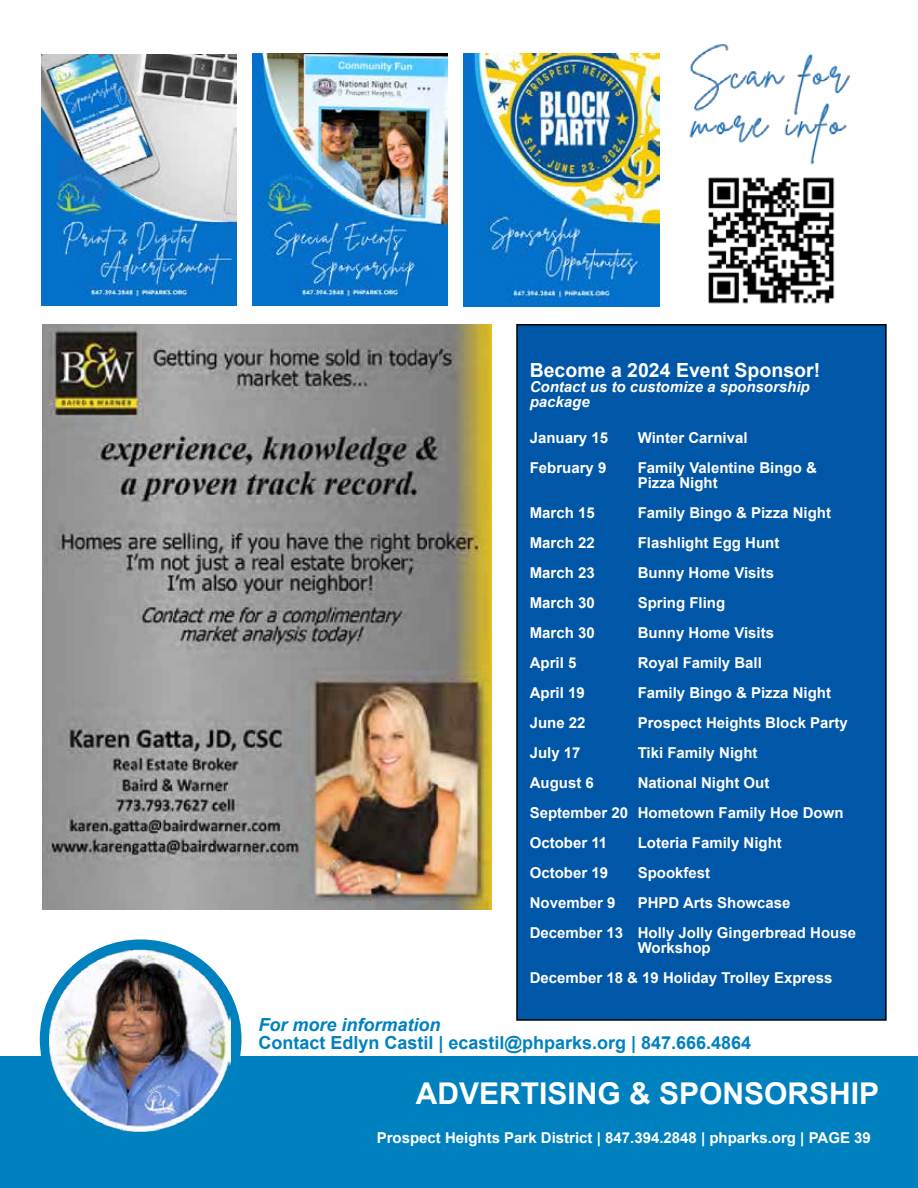
<style>
.page{position:relative;width:918px;height:1188px;background:#fff}
.page>*{position:absolute;margin:0;border:0;box-sizing:border-box;transform-origin:0 0}
.t1{font:700 30px "Arial";color:#fff}
.t2{font:700 19.5px "Arial";color:#fff}
.t3{font:700 18px "Arial";color:#0081bf}
.t4{font:italic 700 18px "Arial";color:#0081bf}
.t5{font:700 15px/30px "Arial";color:#fff}
.t6{font:italic 700 15px/15px "Arial";color:#fff}
</style>
<div class="page">
<div style="left:517px;top:325px;width:369px;height:695px;background:#0056a7"></div>
<div style="left:516px;top:324px;width:371px;height:697px;border:2px solid #000"></div>
<img style="left:42px;top:324px;width:449px;height:586px">
<div style="left:1px;top:1056px;width:917px;height:132px;background:#0081bf"></div>
<svg style="left:0;top:1056px;width:1px;height:132px"></svg>
<div style="left:41px;top:940px;width:200px;height:199px;background:#0081bf;border-radius:50%"></div>
<img style="left:49px;top:939px;width:181px;height:218px">
<img style="left:41px;top:54px;width:195px;height:252px">
<img style="left:463px;top:53px;width:197px;height:254px">
<img style="left:252px;top:53px;width:195px;height:252px">
<img style="left:689px;top:44px;width:161px;height:121px">
<img style="left:708px;top:177px;width:127px;height:127px">
<h2 class="t2" style="left:530px;top:356px;width:292px">Become a 2024 Event Sponsor!</h2>
<p class="t6" style="left:530px;top:379px;width:282px">Contact us to customize a sponsorship package</p>
<p class="t5" style="left:530px;top:422px;width:80px">January 15</p>
<p class="t5" style="left:638px;top:422px;width:111px">Winter Carnival</p>
<p class="t5" style="left:530px;top:452px;width:78px">February 9</p>
<p class="t5" style="left:638px;top:460px;width:181px;line-height:15px">Family Valentine Bingo &amp;<br>Pizza Night</p>
<p class="t5" style="left:530px;top:497px;width:67px">March 15</p>
<p class="t5" style="left:638px;top:497px;width:195px">Family Bingo &amp; Pizza Night</p>
<p class="t5" style="left:530px;top:527px;width:67px">March 22</p>
<p class="t5" style="left:638px;top:527px;width:143px">Flashlight Egg Hunt</p>
<p class="t5" style="left:530px;top:557px;width:67px">March 23</p>
<p class="t5" style="left:638px;top:557px;width:138px">Bunny Home Visits</p>
<p class="t5" style="left:530px;top:587px;width:67px">March 30</p>
<p class="t5" style="left:638px;top:587px;width:89px">Spring Fling</p>
<p class="t5" style="left:530px;top:617px;width:67px">March 30</p>
<p class="t5" style="left:638px;top:617px;width:138px">Bunny Home Visits</p>
<p class="t5" style="left:530px;top:647px;width:48px">April 5</p>
<p class="t5" style="left:638px;top:647px;width:126px">Royal Family Ball</p>
<p class="t5" style="left:530px;top:677px;width:57px">April 19</p>
<p class="t5" style="left:638px;top:677px;width:195px">Family Bingo &amp; Pizza Night</p>
<p class="t5" style="left:530px;top:707px;width:57px">June 22</p>
<p class="t5" style="left:638px;top:707px;width:212px">Prospect Heights Block Party</p>
<p class="t5" style="left:530px;top:737px;width:52px">July 17</p>
<p class="t5" style="left:638px;top:737px;width:121px">Tiki Family Night</p>
<p class="t5" style="left:530px;top:767px;width:66px">August 6</p>
<p class="t5" style="left:530px;top:767px;width:315px;text-indent:108px">National Night Out<br>September 20 Hometown Family Hoe Down<br>October 11</p>
<p class="t5" style="left:638px;top:827px;width:146px">Loteria Family Night</p>
<p class="t5" style="left:530px;top:857px;width:80px">October 19</p>
<p class="t5" style="left:638px;top:857px;width:74px">Spookfest</p>
<p class="t5" style="left:530px;top:887px;width:87px">November 9</p>
<p class="t5" style="left:530px;top:887px;width:328px;text-indent:108px">PHPD Arts Showcase<br>December 13 Holly Jolly Gingerbread House</p>
<p class="t5" style="left:530px;top:932px;width:304px;text-indent:108px">Workshop<br>December 18 &amp; 19 Holiday Trolley Express</p>
<p class="t4" style="left:258px;top:1012px;width:184px">For more information</p>
<p class="t3" style="left:258px;top:1030px;width:494px">Contact Edlyn Castil | ecastil@phparks.org | 847.666.4864</p>
<h1 class="t1" style="left:416px;top:1073px;width:465px">ADVERTISING &amp; SPONSORSHIP</h1>
<p class="t5" style="left:377px;top:1123px;width:496px">Prospect Heights Park District | 847.394.2848 | phparks.org | PAGE 39</p>
</div>
